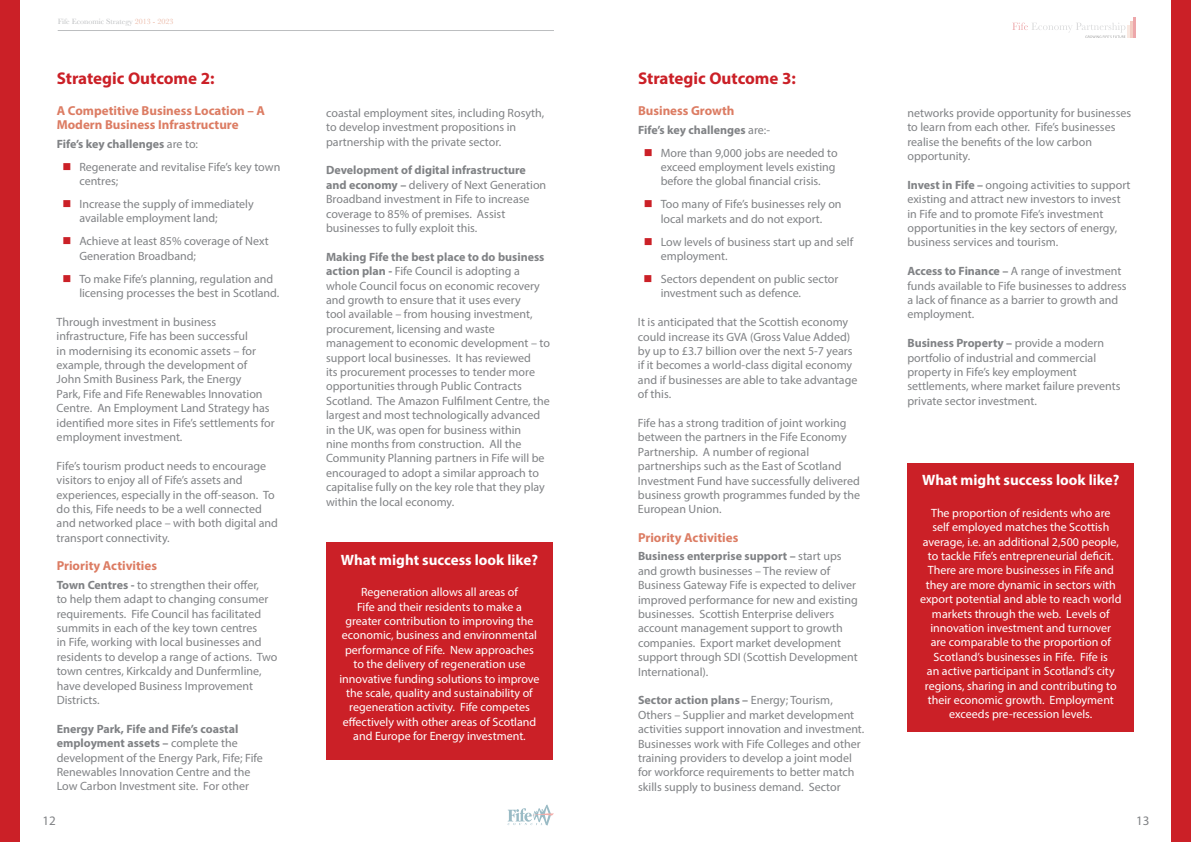
<style>
.page{position:relative;width:1191px;height:842px;background:#fff}
.page>*{position:absolute;margin:0;border:0;box-sizing:border-box;transform-origin:0 0}
.t1{font:700 17px "Myriad Pro";color:#cb2027}
.t2{font:700 15px "Myriad Pro";color:#fff}
.t3{font:700 13px/14px "Myriad Pro";color:#dc7c63}
.t4{font:13px "Myriad Pro";color:#808285}
.t5{font:12px/14.4px "Myriad Pro";color:#808285}
.t6{font:12px/14.4px "Myriad Pro";color:#fff;text-align:center}
.t7{font:700 12px "Myriad Pro";color:#808285}
.t8{font:8px "Baskerville";color:#bcbec0}
.s1{color:#ebb7a4}
.s2{font-weight:400}
.s3{color:#cb2027}
.s4{font-weight:700}
</style>
<div class="page">
<div style="left:0;top:0;width:20px;height:842px;background:#cb2027"></div>
<div style="left:1171px;top:0;width:20px;height:842px;background:#cb2027"></div>
<hr style="left:1133px;top:18px;width:3px;height:20px;background:#d2232a">
<hr style="left:1130px;top:22px;width:3px;height:16px;background:#e18067">
<svg style="left:1012px;top:23px;width:118px;height:15px"></svg>
<hr style="left:58px;top:30px;width:496px;height:1px;background:#bcbec0">
<svg style="left:507px;top:804px;width:47px;height:21px"></svg>
<div style="left:326px;top:542px;width:227px;height:218px;background:#cb2027"></div>
<div style="left:907px;top:463px;width:227px;height:268px;background:#cb2027"></div>
<p class="t8" style="left:58px;top:17px;width:117px">Fife Economic Strategy <span class="s1">2013 - 2023</span></p>
<h1 class="t1" style="left:57px;top:67px;width:159px">Strategic Outcome 2:</h1>
<p class="t3" style="left:57px;top:103px;width:210px">A Competitive Business Location – A<br>Modern Business Infrastructure</p>
<p class="t7" style="left:57px;top:136px;width:143px">Fife’s key challenges <span class="s2">are to:</span></p>
<p class="t5" style="left:79px;top:159px;width:202px;text-indent:-17px"><span class="s3">■</span> Regenerate and revitalise Fife’s key town centres;</p>
<p class="t5" style="left:79px;top:196px;width:176px;text-indent:-17px"><span class="s3">■</span> Increase the supply of immediately available employment land;</p>
<p class="t5" style="left:79px;top:234px;width:191px;text-indent:-17px"><span class="s3">■</span> Achieve at least 85% coverage of Next<br>Generation Broadband;</p>
<p class="t5" style="left:79px;top:271px;width:202px;text-indent:-17px"><span class="s3">■</span> To make Fife’s planning, regulation and licensing processes the best in Scotland.</p>
<p class="t5" style="left:57px;top:314px;width:219px">Through investment in business infrastructure, Fife has been successful<br>in modernising its economic assets – for example, through the development of<br>John Smith Business Park, the Energy<br>Park, Fife and Fife Renewables Innovation Centre. An Employment Land Strategy has identified more sites in Fife’s settlements for employment investment.</p>
<p class="t5" style="left:57px;top:458px;width:223px">Fife’s tourism product needs to encourage visitors to enjoy all of Fife’s assets and experiences, especially in the off-season. To do this, Fife needs to be a well connected and networked place – with both digital and transport connectivity.</p>
<p class="t3" style="left:57px;top:558px;width:102px">Priority Activities</p>
<p class="t5" style="left:57px;top:577px;width:222px"><span class="s4">Town Centres -</span> to strengthen their offer,<br>to help them adapt to changing consumer requirements. Fife Council has facilitated summits in each of the key town centres<br>in Fife, working with local businesses and residents to develop a range of actions. Two town centres, Kirkcaldy and Dunfermline, have developed Business Improvement Districts.</p>
<p class="t5" style="left:57px;top:721px;width:208px"><span class="s4">Energy Park, Fife and Fife’s coastal employment assets –</span> complete the development of the Energy Park, Fife; Fife Renewables Innovation Centre and the Low Carbon Investment site. For other</p>
<p class="t5" style="left:326px;top:105px;width:220px">coastal employment sites, including Rosyth, to develop investment propositions in partnership with the private sector.</p>
<p class="t5" style="left:326px;top:163px;width:222px"><span class="s4">Development of digital infrastructure and economy –</span> delivery of Next Generation Broadband investment in Fife to increase coverage to 85% of premises. Assist businesses to fully exploit this.</p>
<p class="t5" style="left:326px;top:249px;width:225px"><span class="s4">Making Fife the best place to do business action plan -</span> Fife Council is adopting a whole Council focus on economic recovery and growth to ensure that it uses every<br>tool available – from housing investment, procurement, licensing and waste management to economic development – to support local businesses. It has reviewed<br>its procurement processes to tender more opportunities through Public Contracts Scotland. The Amazon Fulfilment Centre, the largest and most technologically advanced in the UK, was open for business within<br>nine months from construction. All the Community Planning partners in Fife will be encouraged to adopt a similar approach to capitalise fully on the key role that they play within the local economy.</p>
<p class="t2" style="left:341px;top:550px;width:199px">What might success look like?</p>
<p class="t6" style="left:339px;top:585px;width:202px">Regeneration allows all areas of<br>Fife and their residents to make a greater contribution to improving the economic, business and environmental performance of Fife. New approaches to the delivery of regeneration use innovative funding solutions to improve the scale, quality and sustainability of regeneration activity. Fife competes effectively with other areas of Scotland and Europe for Energy investment.</p>
<h1 class="t1" style="left:638px;top:67px;width:159px">Strategic Outcome 3:</h1>
<p class="t3" style="left:638px;top:103px;width:98px">Business Growth</p>
<p class="t7" style="left:638px;top:122px;width:133px">Fife’s key challenges <span class="s2">are:-</span></p>
<p class="t5" style="left:660px;top:145px;width:178px;text-indent:-17px"><span class="s3">■</span> More than 9,000 jobs are needed to exceed employment levels existing before the global financial crisis.</p>
<p class="t5" style="left:643px;top:197px;width:199px;text-align:center"><span class="s3">■</span> Too many of Fife’s businesses rely on local markets and do not export.</p>
<p class="t5" style="left:660px;top:234px;width:194px;text-indent:-17px"><span class="s3">■</span> Low levels of business start up and self employment.</p>
<p class="t5" style="left:660px;top:271px;width:179px;text-indent:-17px"><span class="s3">■</span> Sectors dependent on public sector investment such as defence.</p>
<p class="t5" style="left:638px;top:315px;width:221px">It is anticipated that the Scottish economy could increase its GVA (Gross Value Added) by up to £3.7 billion over the next 5-7 years if it becomes a world-class digital economy and if businesses are able to take advantage of this.</p>
<p class="t5" style="left:638px;top:415px;width:223px">Fife has a strong tradition of joint working between the partners in the Fife Economy Partnership. A number of regional partnerships such as the East of Scotland Investment Fund have successfully delivered business growth programmes funded by the European Union.</p>
<p class="t3" style="left:638px;top:530px;width:102px">Priority Activities</p>
<p class="t5" style="left:638px;top:549px;width:221px"><span class="s4">Business enterprise support –</span> start ups and growth businesses – The review of Business Gateway Fife is expected to deliver improved performance for new and existing businesses. Scottish Enterprise delivers account management support to growth companies. Export market development support through SDI (Scottish Development International).</p>
<p class="t5" style="left:638px;top:693px;width:228px"><span class="s4">Sector action plans –</span> Energy; Tourism, Others – Supplier and market development activities support innovation and investment.<br>Businesses work with Fife Colleges and other training providers to develop a joint model for workforce requirements to better match skills supply to business demand. Sector</p>
<p class="t5" style="left:907px;top:105px;width:225px">networks provide opportunity for businesses to learn from each other. Fife’s businesses realise the benefits of the low carbon opportunity.</p>
<p class="t5" style="left:907px;top:177px;width:225px"><span class="s4">Invest in Fife –</span> ongoing activities to support existing and attract new investors to invest in Fife and to promote Fife’s investment opportunities in the key sectors of energy, business services and tourism.</p>
<p class="t5" style="left:907px;top:264px;width:221px"><span class="s4">Access to Finance –</span> A range of investment funds available to Fife businesses to address a lack of finance as a barrier to growth and employment.</p>
<p class="t5" style="left:907px;top:336px;width:215px"><span class="s4">Business Property –</span> provide a modern portfolio of industrial and commercial property in Fife’s key employment settlements, where market failure prevents private sector investment.</p>
<p class="t2" style="left:922px;top:471px;width:199px">What might success look like?</p>
<p class="t6" style="left:920px;top:505px;width:203px">The proportion of residents who are<br>self employed matches the Scottish average, i.e. an additional 2,500 people, to tackle Fife’s entrepreneurial deficit.<br>There are more businesses in Fife and they are more dynamic in sectors with export potential and able to reach world markets through the web. Levels of innovation investment and turnover<br>are comparable to the proportion of Scotland’s businesses in Fife. Fife is<br>an active participant in Scotland’s city regions, sharing in and contributing to their economic growth. Employment exceeds pre-recession levels.</p>
<p class="t4" style="left:43px;top:812px;width:15px">12</p>
<p class="t4" style="left:1136px;top:812px;width:15px">13</p>
</div>
